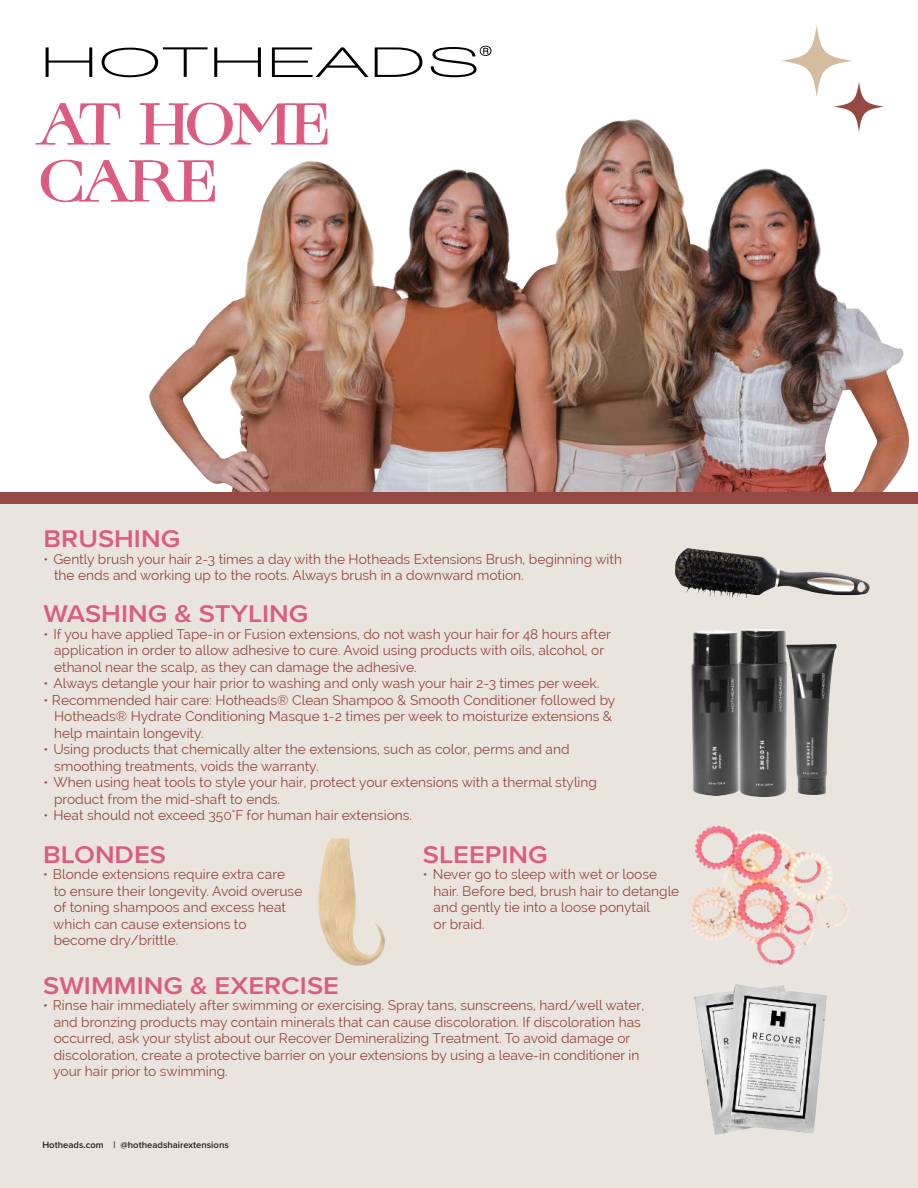
<style>
.page{position:relative;width:918px;height:1188px;background:#fff}
.page>*{position:absolute;margin:0;border:0;box-sizing:border-box;transform-origin:0 0}
.t1{font:700 57.3px/57px "Culture";letter-spacing:.01em;color:#dc5b81;scale:1.09 1}
.t2{font:600 25.05px "Proxima Nova";color:#dc5b81;scale:1.09 1}
.t3{font:13.8px/16.5px "Raleway";color:#944941}
.t4{font:600 9.45px "Proxima Nova";color:#231f20}
</style>
<div class="page">
<img style="left:149px;top:120px;width:760px;height:373px">
<div style="left:0;top:493px;width:918px;height:695px;background:#e9e5de"></div>
<svg style="left:781px;top:25px;width:103px;height:107px"></svg>
<svg style="left:35px;top:102px;width:293px;height:267px"></svg>
<div style="left:0;top:493px;width:918px;height:11px;background:#944941"></div>
<img style="left:692px;top:629px;width:95px;height:167px">
<img style="left:787px;top:644px;width:50px;height:150px">
<img style="left:676px;top:548px;width:193px;height:50px">
<img style="left:318px;top:838px;width:67px;height:128px">
<img style="left:694px;top:993px;width:132px;height:142px">
<img style="left:691px;top:825px;width:157px;height:168px">
<svg style="left:46px;top:47px;width:46px;height:30px"></svg>
<svg style="left:102px;top:47px;width:106px;height:30px"></svg>
<svg style="left:214px;top:47px;width:47px;height:30px"></svg>
<svg style="left:272px;top:47px;width:97px;height:30px"></svg>
<svg style="left:375px;top:47px;width:47px;height:30px"></svg>
<svg style="left:431px;top:46px;width:60px;height:31px"></svg>
<h1 class="t1" style="left:40px;top:97px;width:266px">AT HOME<br>CARE</h1>
<h2 class="t2" style="left:44px;top:520px;width:127px">BRUSHING</h2>
<p class="t3" style="left:54px;top:551px;width:570px;text-indent:-11px">• Gently brush your hair 2-3 times a day with the Hotheads Extensions Brush, beginning with the ends and working up to the roots. Always brush in a downward motion.</p>
<h2 class="t2" style="left:44px;top:595px;width:245px">WASHING &amp; STYLING</h2>
<p class="t3" style="left:54px;top:626px;width:558px;text-indent:-11px">• If you have applied Tape-in or Fusion extensions, do not wash your hair for 48 hours after application in order to allow adhesive to cure. Avoid using products with oils, alcohol, or ethanol near the scalp, as they can damage the adhesive.</p>
<p class="t3" style="left:44px;top:675px;width:557px">• Always detangle your hair prior to washing and only wash your hair 2-3 times per week.</p>
<p class="t3" style="left:54px;top:692px;width:563px;text-indent:-11px">• Recommended hair care: Hotheads® Clean Shampoo &amp; Smooth Conditioner followed by<br>Hotheads® Hydrate Conditioning Masque 1-2 times per week to moisturize extensions &amp; help maintain longevity.</p>
<p class="t3" style="left:54px;top:741px;width:517px;text-indent:-11px">• Using products that chemically alter the extensions, such as color, perms and and smoothing treatments, voids the warranty.</p>
<p class="t3" style="left:54px;top:774px;width:544px;text-indent:-11px">• When using heat tools to style your hair, protect your extensions with a thermal styling product from the mid-shaft to ends.</p>
<p class="t3" style="left:44px;top:807px;width:370px">• Heat should not exceed 350°F for human hair extensions.</p>
<h2 class="t2" style="left:43px;top:836px;width:114px">BLONDES</h2>
<p class="t3" style="left:53px;top:866px;width:251px;text-indent:-10px">• Blonde extensions require extra care<br>to ensure their longevity. Avoid overuse of toning shampoos and excess heat which can cause extensions to become dry/brittle.</p>
<h2 class="t2" style="left:43px;top:967px;width:273px">SWIMMING &amp; EXERCISE</h2>
<p class="t3" style="left:53px;top:997px;width:593px;text-indent:-10px">• Rinse hair immediately after swimming or exercising. Spray tans, sunscreens, hard/well water, and bronzing products may contain minerals that can cause discoloration. If discoloration has occurred, ask your stylist about our Recover Demineralizing Treatment. To avoid damage or discoloration, create a protective barrier on your extensions by using a leave-in conditioner in your hair prior to swimming.</p>
<h2 class="t2" style="left:423px;top:836px;width:116px">SLEEPING</h2>
<p class="t3" style="left:434px;top:866px;width:247px;text-indent:-11px">• Never go to sleep with wet or loose hair. Before bed, brush hair to detangle and gently tie into a loose ponytail<br>or braid.</p>
<p class="t4" style="left:42px;top:1138px;width:188px">Hotheads.com | @hotheadshairextensions</p>
</div>
